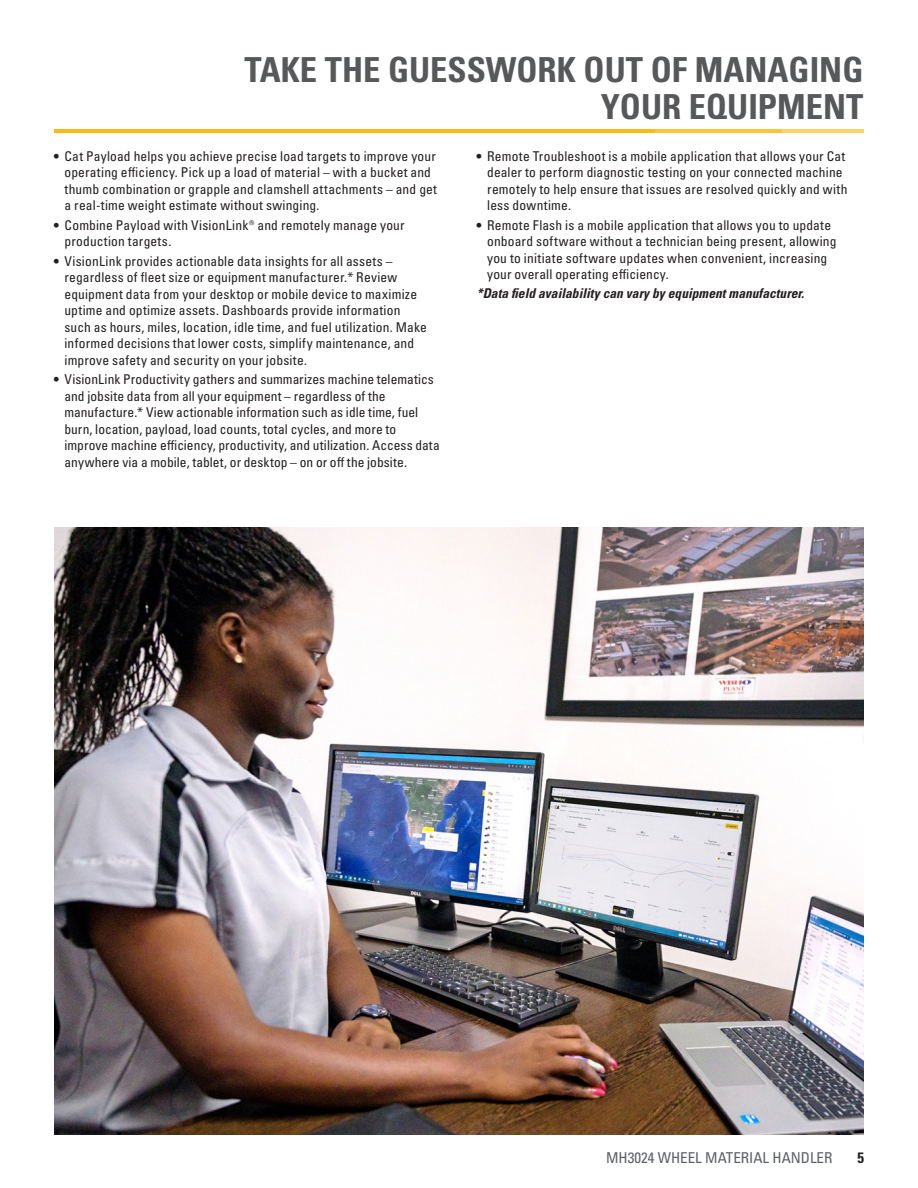
<style>
.page{position:relative;width:918px;height:1188px;background:#fff}
.page>*{position:absolute;margin:0;border:0;box-sizing:border-box;transform-origin:0 0}
.t1{font:34.5px/37.5px "Univers LTCYR 67 Bold Cond";color:#57585a;text-align:right}
.t2{font:condensed 15px "Univers LTCYR 57";color:#5d6163}
.t3{font:15px "Univers LTCYR 67 Bold Cond";color:#231f20}
.t4{font:condensed 13.5px/16.5px "Univers LTCYR 57";letter-spacing:.01em;color:#231f20}
.t5{font:13.5px "Univers LTCYR 67 Bold Cond Obl";color:#231f20}
</style>
<div class="page">
<hr style="left:54px;top:129px;width:601px;height:4px;background:#fcba13">
<hr style="left:654px;top:129px;width:128px;height:4px;background:#fcc437">
<hr style="left:782px;top:129px;width:81px;height:4px;background:#fdd266">
<img style="left:54px;top:527px;width:809px;height:607px">
<h1 class="t1" style="left:244px;top:50px;width:620px">TAKE THE GUESSWORK OUT OF MANAGING<br>YOUR EQUIPMENT</h1>
<p class="t4" style="left:65px;top:147px;width:374px;text-indent:-11px">• Cat Payload helps you achieve precise load targets to improve your operating efficiency. Pick up a load of material – with a bucket and thumb combination or grapple and clamshell attachments – and get a real-time weight estimate without swinging.</p>
<p class="t4" style="left:65px;top:216px;width:342px;text-indent:-11px">• Combine Payload with VisionLink® and remotely manage your production targets.</p>
<p class="t4" style="left:65px;top:252px;width:364px;text-indent:-11px">• VisionLink provides actionable data insights for all assets – regardless of fleet size or equipment manufacturer.* Review equipment data from your desktop or mobile device to maximize uptime and optimize assets. Dashboards provide information such as hours, miles, location, idle time, and fuel utilization. Make informed decisions that lower costs, simplify maintenance, and improve safety and security on your jobsite.</p>
<p class="t4" style="left:65px;top:371px;width:377px;text-indent:-11px">• VisionLink Productivity gathers and summarizes machine telematics and jobsite data from all your equipment – regardless of the manufacture.* View actionable information such as idle time, fuel burn, location, payload, load counts, total cycles, and more to improve machine efficiency, productivity, and utilization. Access data anywhere via a mobile, tablet, or desktop – on or off the jobsite.</p>
<p class="t4" style="left:487px;top:147px;width:362px;text-indent:-11px">• Remote Troubleshoot is a mobile application that allows your Cat dealer to perform diagnostic testing on your connected machine remotely to help ensure that issues are resolved quickly and with less downtime.</p>
<p class="t4" style="left:487px;top:216px;width:351px;text-indent:-11px">• Remote Flash is a mobile application that allows you to update onboard software without a technician being present, allowing you to initiate software updates when convenient, increasing your overall operating efficiency.</p>
<p class="t5" style="left:477px;top:285px;width:329px">*Data field availability can vary by equipment manufacturer.</p>
<p class="t2" style="left:606px;top:1148px;width:228px">MH3024 WHEEL MATERIAL HANDLER</p>
<p class="t3" style="left:857px;top:1148px;width:8px">5</p>
</div>
